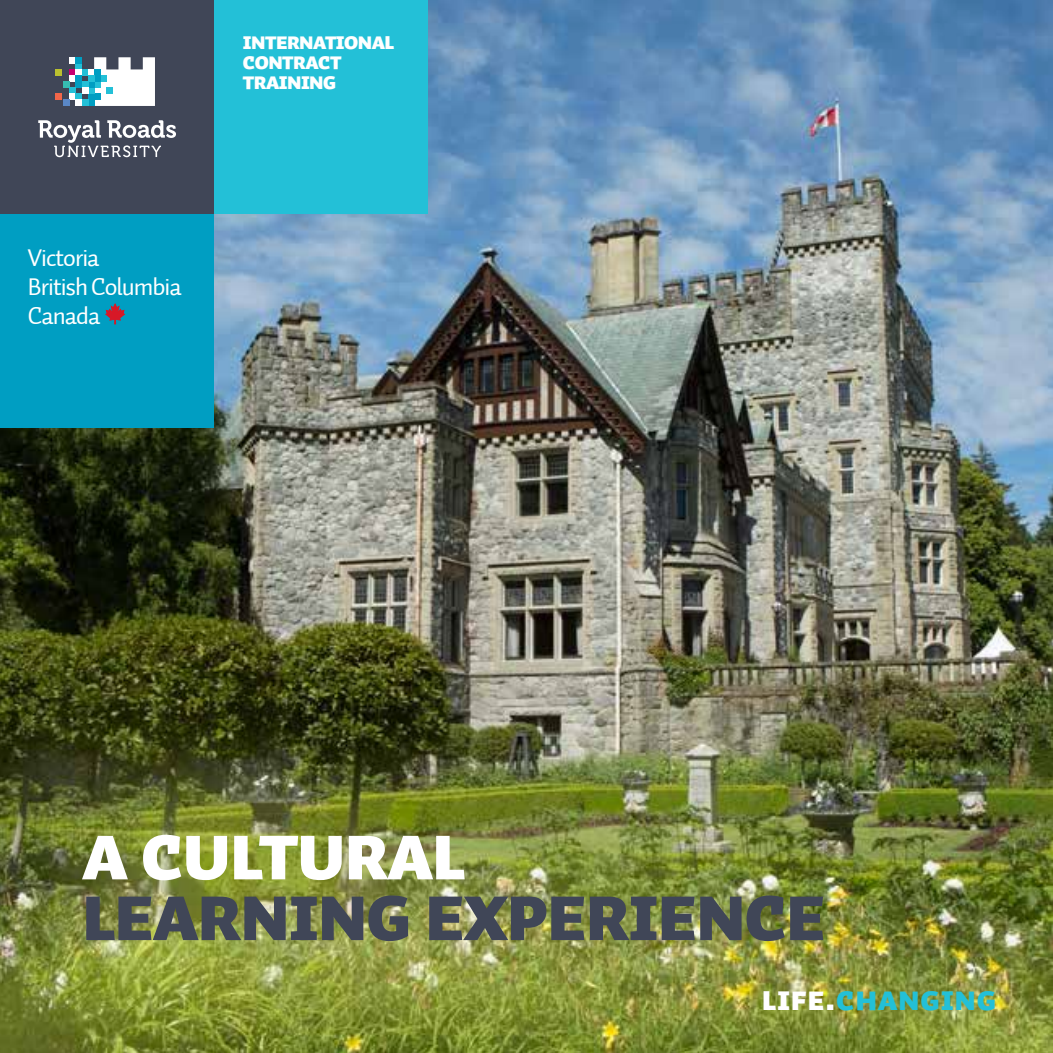
<style>
.page{position:relative;width:1053px;height:1053px;background:#fff}
.page>*{position:absolute;margin:0;border:0;box-sizing:border-box;transform-origin:0 0}
.t1{font:81px "Auto 1 Black Sm Cp";letter-spacing:-.04em;color:#404657}
.t2{font:81px "Auto 1 Black Sm Cp";letter-spacing:-.04em;color:#fff}
.t3{font:34.65px "Auto 1 Black Sm Cp";color:#23c0d7}
.t4{font:24.75px/28.8px "Auto 1";letter-spacing:-.04em;color:#fff}
.t5{font:23.62px/20.2px "Auto 1 Black Sm Cp";letter-spacing:-.05em;color:#fff}
.s1{color:#fff}
</style>
<div class="page">
<img style="left:0;top:0;width:1053px;height:1053px">
<div style="left:0;top:0;width:214px;height:214px;background:#404657"></div>
<div style="left:214px;top:0;width:214px;height:214px;background:#23c0d7"></div>
<div style="left:0;top:214px;width:214px;height:214px;background:#009ec2"></div>
<svg style="left:38px;top:120px;width:138px;height:37px"></svg>
<svg style="left:55px;top:57px;width:100px;height:49px"></svg>
<svg style="left:106px;top:304px;width:19px;height:20px"></svg>
<p class="t5" style="left:243px;top:32px;width:153px">InterNational contract training</p>
<p class="t4" style="left:28px;top:244px;width:155px">Victoria<br>British Columbia<br>Canada</p>
<h1 class="t2" style="left:81px;top:805px;width:387px">A cultural</h1>
<h1 class="t1" style="left:81px;top:866px;width:747px">learning experience</h1>
<h2 class="t3" style="left:762px;top:978px;width:237px"><span class="s1">life.</span>changing</h2>
</div>
